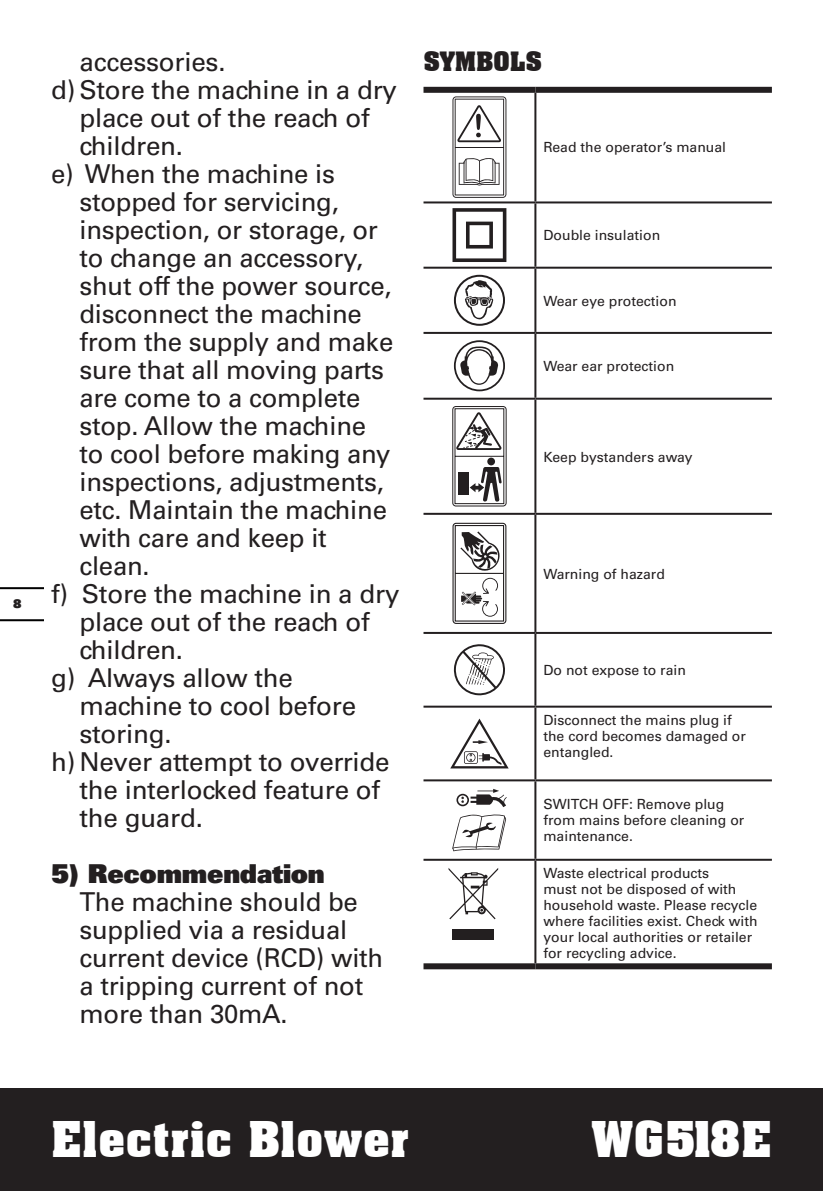
<style>
.page{position:relative;width:823px;height:1191px;background:#fff}
.page>*{position:absolute;margin:0;border:0;box-sizing:border-box;transform-origin:0 0}
.t1{font:700 48px "Aachen BT";color:#fff}
.t2{font:26px/28px "Univers";letter-spacing:-.01em;color:#231f20}
.t3{font:900 26px "Univers";letter-spacing:-.01em;color:#231f20}
.t4{font:700 26px "Aachen BT";letter-spacing:-.01em;color:#231f20}
.t5{font:14px/16px "Univers";color:#231f20}
.t6{font:900 12px "Univers";color:#231f20}
</style>
<div class="page">
<div style="left:0;top:1089px;width:822px;height:102px;background:#231f20"></div>
<hr style="left:0;top:619px;width:43px;height:2px;background:#000">
<hr style="left:0;top:587px;width:43px;height:2px;background:#000">
<hr style="left:423px;top:858px;width:112px;height:2px;background:#231f20">
<hr style="left:535px;top:858px;width:236px;height:2px;background:#231f20">
<hr style="left:534px;top:860px;width:2px;height:103px;background:#231f20">
<div style="left:423px;top:87px;width:112px;height:6px;background:#231f20"></div>
<div style="left:535px;top:87px;width:236px;height:6px;background:#231f20"></div>
<hr style="left:534px;top:93px;width:2px;height:108px;background:#231f20">
<hr style="left:423px;top:201px;width:112px;height:2px;background:#231f20">
<hr style="left:535px;top:201px;width:236px;height:2px;background:#231f20">
<hr style="left:534px;top:203px;width:2px;height:64px;background:#231f20">
<hr style="left:423px;top:267px;width:112px;height:2px;background:#231f20">
<hr style="left:535px;top:267px;width:236px;height:2px;background:#231f20">
<hr style="left:534px;top:269px;width:2px;height:63px;background:#231f20">
<hr style="left:423px;top:332px;width:112px;height:2px;background:#231f20">
<hr style="left:535px;top:332px;width:236px;height:2px;background:#231f20">
<hr style="left:534px;top:334px;width:2px;height:64px;background:#231f20">
<hr style="left:423px;top:398px;width:112px;height:2px;background:#231f20">
<hr style="left:535px;top:398px;width:236px;height:2px;background:#231f20">
<hr style="left:534px;top:400px;width:2px;height:113px;background:#231f20">
<hr style="left:423px;top:513px;width:112px;height:2px;background:#231f20">
<hr style="left:535px;top:513px;width:236px;height:2px;background:#231f20">
<hr style="left:534px;top:515px;width:2px;height:117px;background:#231f20">
<hr style="left:423px;top:632px;width:112px;height:2px;background:#231f20">
<hr style="left:535px;top:632px;width:236px;height:2px;background:#231f20">
<hr style="left:534px;top:634px;width:2px;height:71px;background:#231f20">
<hr style="left:423px;top:705px;width:112px;height:2px;background:#231f20">
<hr style="left:535px;top:705px;width:236px;height:2px;background:#231f20">
<hr style="left:534px;top:707px;width:2px;height:72px;background:#231f20">
<hr style="left:423px;top:779px;width:112px;height:2px;background:#231f20">
<hr style="left:535px;top:779px;width:236px;height:2px;background:#231f20">
<hr style="left:534px;top:781px;width:2px;height:77px;background:#231f20">
<div style="left:423px;top:963px;width:112px;height:6px;background:#231f20"></div>
<div style="left:535px;top:963px;width:236px;height:6px;background:#231f20"></div>
<svg style="left:452px;top:96px;width:54px;height:102px"></svg>
<hr style="left:455px;top:147px;width:48px;height:1px;background:#231f20">
<svg style="left:452px;top:208px;width:54px;height:54px"></svg>
<div style="left:453px;top:275px;width:51px;height:51px;border:2px solid #231f20;border-radius:50%"></div>
<svg style="left:464px;top:280px;width:29px;height:40px"></svg>
<svg style="left:454px;top:341px;width:50px;height:49px"></svg>
<div style="left:453px;top:340px;width:51px;height:51px;border:2px solid #231f20;border-radius:50%"></div>
<svg style="left:459px;top:346px;width:39px;height:39px"></svg>
<svg style="left:452px;top:406px;width:55px;height:101px"></svg>
<svg style="left:452px;top:522px;width:54px;height:102px"></svg>
<svg style="left:453px;top:644px;width:52px;height:52px"></svg>
<svg style="left:450px;top:718px;width:58px;height:50px"></svg>
<svg style="left:452px;top:789px;width:54px;height:62px"></svg>
<svg style="left:448px;top:868px;width:50px;height:51px"></svg>
<div style="left:452px;top:929px;width:41px;height:11px;background:#231f20"></div>
<p class="t6" style="left:13px;top:595px;width:10px">8</p>
<p class="t2" style="left:79px;top:47px;width:147px">accessories.</p>
<p class="t2" style="left:79px;top:75px;width:319px;text-indent:-28px">d) Store the machine in a dry place out of the reach of children.</p>
<p class="t2" style="left:79px;top:159px;width:315px;text-indent:-28px">e) When the machine is stopped for servicing, inspection, or storage, or to change an accessory, shut off the power source, disconnect the machine from the supply and make sure that all moving parts are come to a complete stop. Allow the machine to cool before making any inspections, adjustments, etc. Maintain the machine with care and keep it clean.</p>
<p class="t2" style="left:79px;top:579px;width:321px;text-indent:-28px">f) Store the machine in a dry place out of the reach of children.</p>
<p class="t2" style="left:79px;top:663px;width:278px;text-indent:-28px">g) Always allow the machine to cool before storing.</p>
<p class="t2" style="left:79px;top:747px;width:311px;text-indent:-28px">h) Never attempt to override the interlocked feature of the guard.</p>
<p class="t3" style="left:51px;top:856px;width:275px">5) Recommendation</p>
<p class="t2" style="left:79px;top:887px;width:305px">The machine should be supplied via a residual current device (RCD) with a tripping current of not more than 30mA.</p>
<p class="t4" style="left:423px;top:45px;width:120px">SYMBOLS</p>
<p class="t5" style="left:543px;top:139px;width:184px">Read the operator’s manual</p>
<p class="t5" style="left:543px;top:227px;width:118px">Double insulation</p>
<p class="t5" style="left:543px;top:293px;width:135px">Wear eye protection</p>
<p class="t5" style="left:543px;top:358px;width:132px">Wear ear protection</p>
<p class="t5" style="left:543px;top:448px;width:151px">Keep bystanders away</p>
<p class="t5" style="left:543px;top:566px;width:123px">Warning of hazard</p>
<p class="t5" style="left:543px;top:662px;width:144px">Do not expose to rain</p>
<p class="t5" style="left:543px;top:712px;width:204px">Disconnect the mains plug if the cord becomes damaged or entangled.</p>
<p class="t5" style="left:543px;top:796px;width:202px">SWITCH OFF: Remove plug from mains before cleaning or maintenance.</p>
<p class="t5" style="left:543px;top:865px;width:216px">Waste electrical products<br>must not be disposed of with household waste. Please recycle where facilities exist. Check with your local authorities or retailer for recycling advice.</p>
<h1 class="t1" style="left:51px;top:1109px;width:359px">Electric Blower</h1>
<h1 class="t1" style="left:590px;top:1109px;width:182px">WG518E</h1>
</div>
